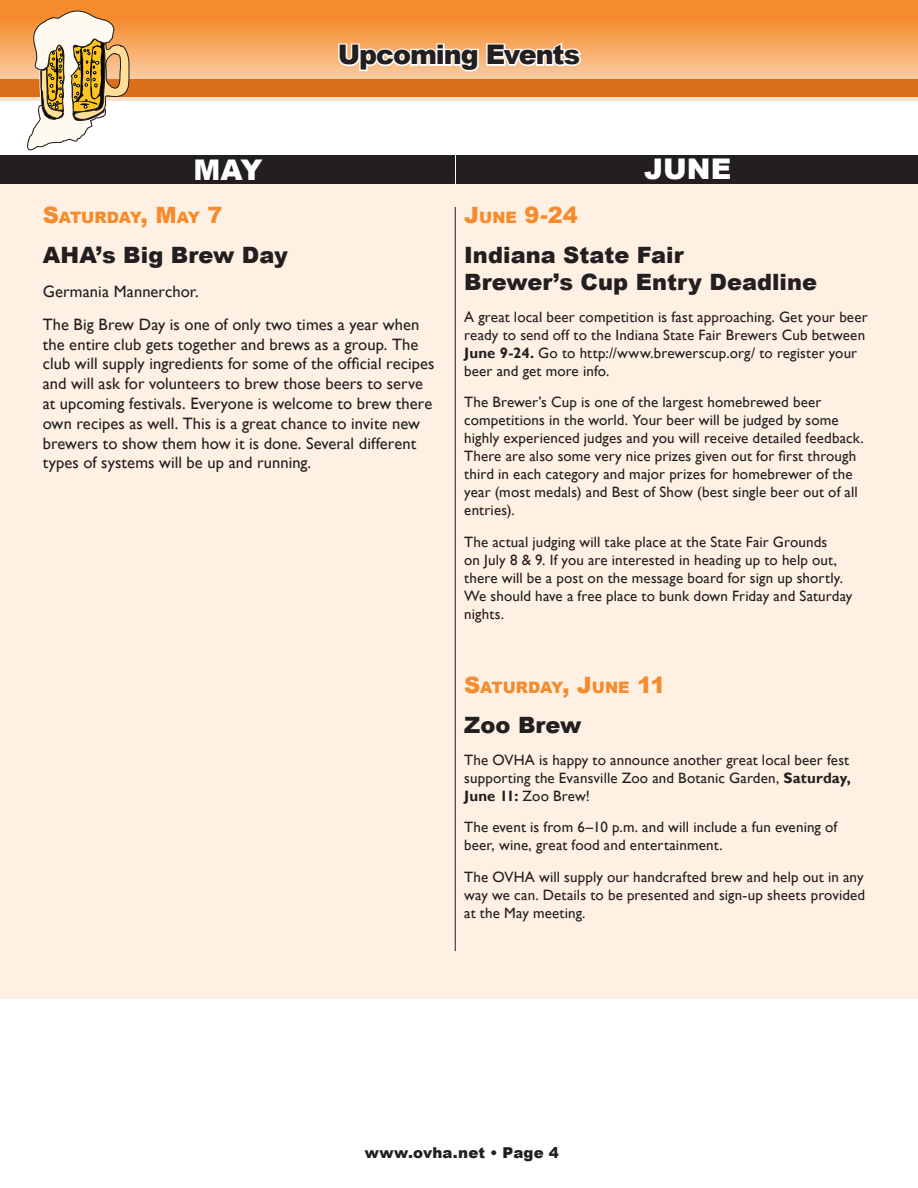
<style>
.page{position:relative;width:918px;height:1188px;background:#fff}
.page>*{position:absolute;margin:0;border:0;box-sizing:border-box;transform-origin:0 0}
.t1{font:900 28.5px "Arial";color:#fff}
.t2{font:900 27px "Arial";letter-spacing:-.04em;color:#231f20}
.t3{font:900 22.5px/27px "Arial";color:#231f20}
.t4{font:900 22.5px "Arial";color:#f58b2c}
.t5{font:16.5px/19.8px "Gill Sans";letter-spacing:.005em;color:#231f20}
.t6{font:900 15.75px "Arial";letter-spacing:-.005em;color:#f58b2c}
.t7{font:15px/18px "Gill Sans";letter-spacing:.01em;color:#231f20}
.t8{font:900 15px "Arial";letter-spacing:.01em;color:#231f20}
.s1{font-size:22.5px}
.s2{font-size:15.75px}
.s3{font-weight:700}
</style>
<div class="page">
<svg style="left:0;top:0;width:918px;height:101px;background:#f6a35a"></svg>
<div style="left:0;top:79px;width:918px;height:17px;background:#d96f1a"></div>
<svg style="left:27px;top:11px;width:103px;height:140px"></svg>
<div style="left:0;top:178px;width:918px;height:821px;background:#fef1e4"></div>
<hr style="left:455px;top:207px;width:1px;height:744px;background:#231f20">
<svg style="left:337px;top:40px;width:246px;height:34px"></svg>
<div style="left:0;top:155px;width:454px;height:29px;background:#231f20"></div>
<div style="left:456px;top:155px;width:462px;height:29px;background:#231f20"></div>
<h1 class="t2" style="left:338px;top:35px;width:244px">Upcoming Events</h1>
<h2 class="t1" style="left:193px;top:149px;width:71px">MAY</h2>
<h2 class="t1" style="left:644px;top:149px;width:89px">JUNE</h2>
<h2 class="t6" style="left:43px;top:206px;width:181px"><span class="s1">S</span>ATURDAY<span class="s1">, M</span>AY <span class="s1">7</span></h2>
<h2 class="t3" style="left:43px;top:241px;width:247px">AHA’s Big Brew Day</h2>
<h2 class="t5" style="left:43px;top:281px;width:158px">Germania Mannerchor.</h2>
<h2 class="t5" style="left:43px;top:315px;width:393px">The Big Brew Day is one of only two times a year when the entire club gets together and brews as a group. The club will supply ingredients for some of the official recipes and will ask for volunteers to brew those beers to serve at upcoming festivals. Everyone is welcome to brew there own recipes as well. This is a great chance to invite new brewers to show them how it is done. Several different types of systems will be up and running.</h2>
<h2 class="t4" style="left:464px;top:198px;width:115px">J<span class="s2">UNE</span> 9-24</h2>
<h2 class="t3" style="left:464px;top:241px;width:355px">Indiana State Fair<br>Brewer’s Cup Entry Deadline</h2>
<p class="t7" style="left:464px;top:308px;width:405px">A great local beer competition is fast approaching. Get your beer ready to send off to the Indiana State Fair Brewers Cub between <span class="s3">June 9-24.</span> Go to http://www.brewerscup.org/ to register your beer and get more info.</p>
<p class="t7" style="left:464px;top:393px;width:401px">The Brewer’s Cup is one of the largest homebrewed beer competitions in the world. Your beer will be judged by some highly experienced judges and you will receive detailed feedback.<br>There are also some very nice prizes given out for first through third in each category and major prizes for homebrewer of the year (most medals) and Best of Show (best single beer out of all entries).</p>
<p class="t7" style="left:464px;top:533px;width:390px">The actual judging will take place at the State Fair Grounds<br>on July 8 &amp; 9. If you are interested in heading up to help out, there will be a post on the message board for sign up shortly.<br>We should have a free place to bunk down Friday and Saturday nights.</p>
<h2 class="t6" style="left:464px;top:675px;width:203px"><span class="s1">S</span>ATURDAY<span class="s1">, J</span>UNE <span class="s1">11</span></h2>
<h2 class="t3" style="left:464px;top:711px;width:119px">Zoo Brew</h2>
<p class="t7" style="left:464px;top:751px;width:388px;text-align:justify">The OVHA is happy to announce another great local beer fest supporting the Evansville Zoo and Botanic Garden, <span class="s3">Saturday, June 11:</span> Zoo Brew!</p>
<p class="t7" style="left:464px;top:818px;width:375px">The event is from 6–10 p.m. and will include a fun evening of beer, wine, great food and entertainment.</p>
<p class="t7" style="left:464px;top:868px;width:402px;text-align:justify">The OVHA will supply our handcrafted brew and help out in any way we can. Details to be presented and sign-up sheets provided at the May meeting.</p>
<h2 class="t8" style="left:365px;top:1142px;width:196px">www.ovha.net • Page 4</h2>
</div>
